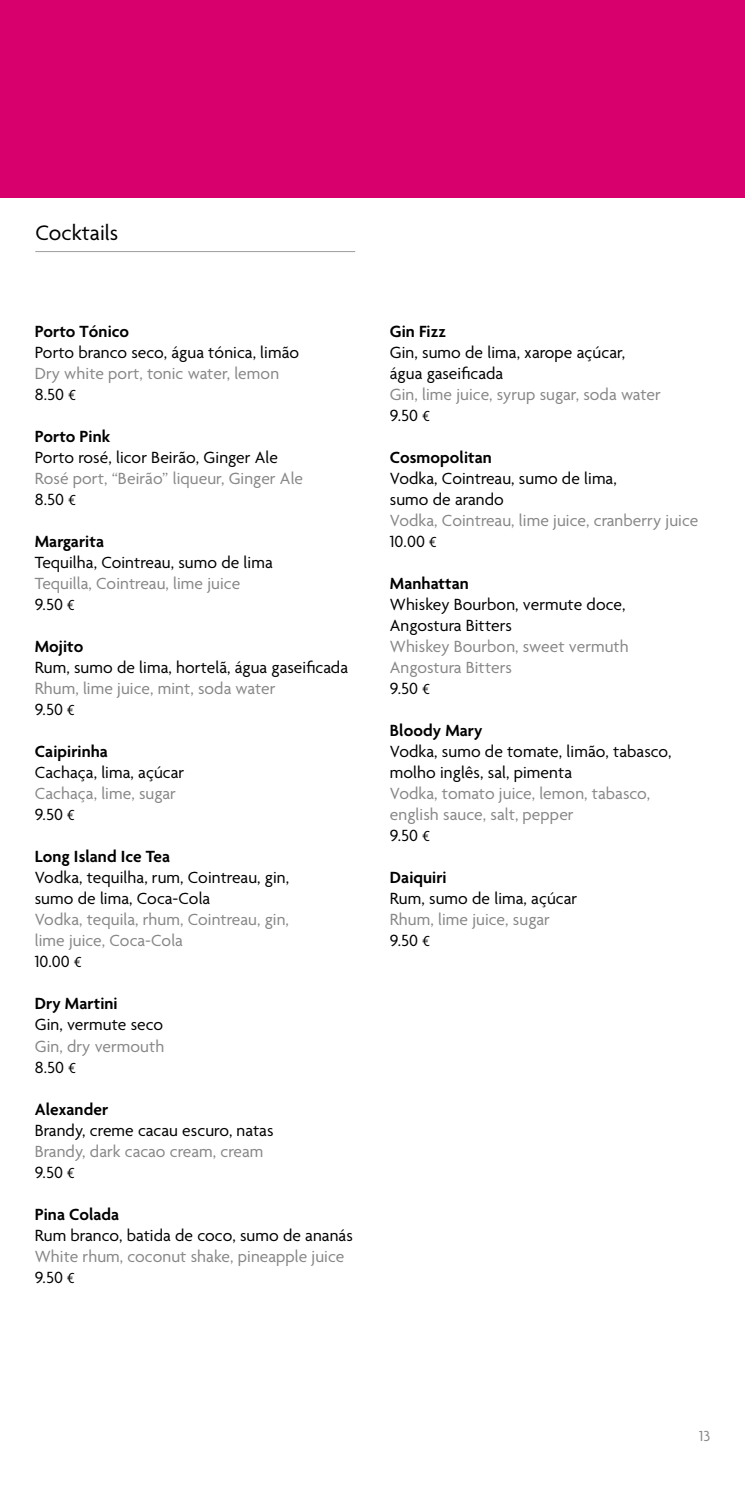
<style>
.page{position:relative;width:745px;height:1489px;background:#fff}
.page>*{position:absolute;margin:0;border:0;box-sizing:border-box;transform-origin:0 0}
.t1{font:22.75px "Agenda";color:#000}
.t2{font:17.5px/21px "Agenda";letter-spacing:.005em;color:#878787}
.t3{font:17.5px/21px "Agenda";letter-spacing:.005em;color:#000}
.t4{font:600 17.5px "Agenda";letter-spacing:.005em;color:#000}
.t5{font:15.75px "Agenda";color:#878787}
.s1{color:#000}
.s2{font-size:15.75px;color:#000}
</style>
<div class="page">
<hr style="left:35px;top:251px;width:320px;height:1px;background:#9d9d9c">
<div style="left:0;top:0;width:744px;height:197px;background:#d7006d"></div>
<h1 class="t1" style="left:35px;top:220px;width:84px">Cocktails</h1>
<p class="t4" style="left:35px;top:322px;width:96px">Porto Tónico</p>
<p class="t3" style="left:35px;top:343px;width:266px">Porto branco seco, água tónica, limão</p>
<p class="t2" style="left:35px;top:364px;width:246px">Dry white port, tonic water, lemon<br><span class="s1">8.50</span> <span class="s2">€</span></p>
<p class="t4" style="left:35px;top:427px;width:77px">Porto Pink</p>
<p class="t3" style="left:35px;top:448px;width:244px">Porto rosé, licor Beirão, Ginger Ale</p>
<p class="t2" style="left:35px;top:469px;width:269px">Rosé port, “Beirão” liqueur, Ginger Ale<br><span class="s1">8.50</span> <span class="s2">€</span></p>
<p class="t4" style="left:35px;top:532px;width:71px">Margarita</p>
<p class="t3" style="left:35px;top:553px;width:239px">Tequilha, Cointreau, sumo de lima</p>
<p class="t2" style="left:35px;top:574px;width:207px">Tequilla, Cointreau, lime juice<br><span class="s1">9.50</span> <span class="s2">€</span></p>
<p class="t4" style="left:35px;top:637px;width:50px">Mojito</p>
<p class="t3" style="left:35px;top:658px;width:315px">Rum, sumo de lima, hortelã, água gaseificada</p>
<p class="t2" style="left:35px;top:679px;width:242px">Rhum, lime juice, mint, soda water<br><span class="s1">9.50</span> <span class="s2">€</span></p>
<p class="t4" style="left:35px;top:742px;width:75px">Caipirinha</p>
<p class="t3" style="left:35px;top:763px;width:151px">Cachaça, lima, açúcar</p>
<p class="t2" style="left:35px;top:784px;width:143px">Cachaça, lime, sugar<br><span class="s1">9.50</span> <span class="s2">€</span></p>
<p class="t4" style="left:35px;top:847px;width:137px">Long Island Ice Tea</p>
<p class="t3" style="left:35px;top:868px;width:256px">Vodka, tequilha, rum, Cointreau, gin, sumo de lima, Coca-Cola</p>
<p class="t2" style="left:35px;top:910px;width:255px">Vodka, tequila, rhum, Cointreau, gin, lime juice, Coca-Cola<br><span class="s1">10.00</span> <span class="s2">€</span></p>
<p class="t4" style="left:35px;top:994px;width:84px">Dry Martini</p>
<p class="t3" style="left:35px;top:1015px;width:130px">Gin, vermute seco</p>
<p class="t2" style="left:35px;top:1036px;width:131px">Gin, dry vermouth<br><span class="s1">8.50</span> <span class="s2">€</span></p>
<p class="t4" style="left:35px;top:1099px;width:75px">Alexander</p>
<p class="t3" style="left:35px;top:1120px;width:240px">Brandy, creme cacau escuro, natas</p>
<p class="t2" style="left:35px;top:1141px;width:230px">Brandy, dark cacao cream, cream<br><span class="s1">9.50</span> <span class="s2">€</span></p>
<p class="t4" style="left:35px;top:1204px;width:86px">Pina Colada</p>
<p class="t3" style="left:35px;top:1225px;width:319px">Rum branco, batida de coco, sumo de ananás</p>
<p class="t2" style="left:35px;top:1246px;width:311px">White rhum, coconut shake, pineapple juice<br><span class="s1">9.50</span> <span class="s2">€</span></p>
<p class="t4" style="left:389px;top:322px;width:58px">Gin Fizz</p>
<p class="t3" style="left:389px;top:343px;width:237px">Gin, sumo de lima, xarope açúcar, água gaseificada</p>
<p class="t2" style="left:389px;top:385px;width:272px">Gin, lime juice, syrup sugar, soda water<br><span class="s1">9.50</span> <span class="s2">€</span></p>
<p class="t4" style="left:389px;top:448px;width:103px">Cosmopolitan</p>
<p class="t3" style="left:389px;top:469px;width:228px">Vodka, Cointreau, sumo de lima, sumo de arando</p>
<p class="t2" style="left:389px;top:511px;width:310px">Vodka, Cointreau, lime juice, cranberry juice<br><span class="s1">10.00</span> <span class="s2">€</span></p>
<p class="t4" style="left:389px;top:574px;width:80px">Manhattan</p>
<p class="t3" style="left:389px;top:595px;width:237px">Whiskey Bourbon, vermute doce,<br>Angostura Bitters</p>
<p class="t2" style="left:389px;top:637px;width:240px">Whiskey Bourbon, sweet vermuth<br>Angostura Bitters<br><span class="s1">9.50</span> <span class="s2">€</span></p>
<p class="t4" style="left:389px;top:721px;width:94px">Bloody Mary</p>
<p class="t3" style="left:389px;top:742px;width:283px">Vodka, sumo de tomate, limão, tabasco, molho inglês, sal, pimenta</p>
<p class="t2" style="left:389px;top:784px;width:262px">Vodka, tomato juice, lemon, tabasco, english sauce, salt, pepper<br><span class="s1">9.50</span> <span class="s2">€</span></p>
<p class="t4" style="left:389px;top:868px;width:58px">Daiquiri</p>
<p class="t3" style="left:389px;top:889px;width:189px">Rum, sumo de lima, açúcar</p>
<p class="t2" style="left:389px;top:910px;width:161px">Rhum, lime juice, sugar<br><span class="s1">9.50</span> <span class="s2">€</span></p>
<p class="t5" style="left:698px;top:1426px;width:12px">13</p>
</div>
